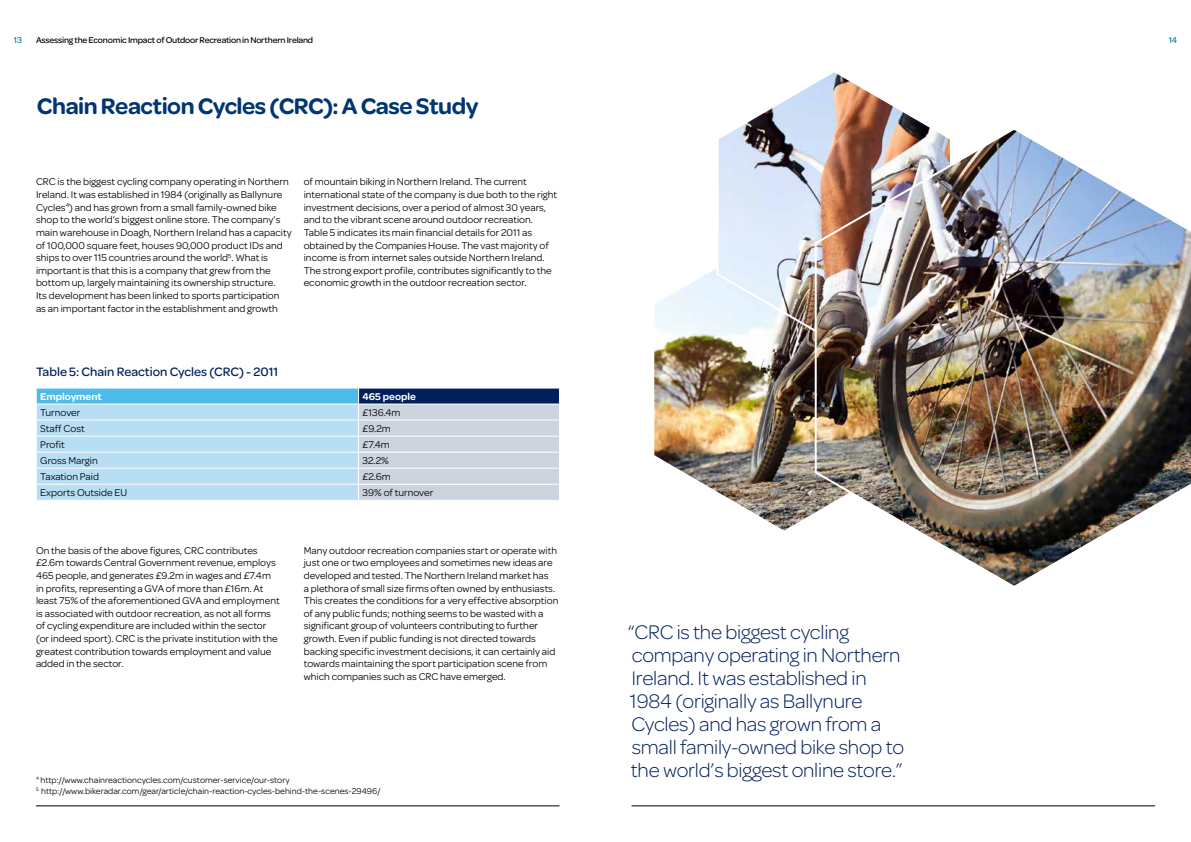
<style>
.page{position:relative;width:1191px;height:842px;background:#fff}
.page>*{position:absolute;margin:0;border:0;box-sizing:border-box;transform-origin:0 0}
.t1{font:600 24px "Omnes";letter-spacing:-.02em;color:#003671}
.t2{font:300 21px/23px "Omnes";letter-spacing:-.01em;color:#001f5b}
.t3{font:500 13px "Omnes";color:#001f5b}
.t4{font:10.5px/12.6px "Omnes";color:#000}
.t5{font:600 10.5px "Omnes";color:#fff}
.t6{font:9px/10.8px "Omnes";color:#000}
.t7{font:500 9px "Omnes";letter-spacing:-.02em;color:#000}
.t8{font:500 9px "Omnes";color:#007ca7}
</style>
<div class="page">
<svg style="left:36px;top:388px;width:524px;height:112px;background:#b0cfe5"></svg>
<hr style="left:36px;top:806px;width:523px;height:1px;background:#000">
<hr style="left:631px;top:806px;width:524px;height:1px;background:#000">
<img style="left:654px;top:269px;width:159px;height:262px">
<img style="left:715px;top:72px;width:212px;height:272px">
<img style="left:813px;top:126px;width:378px;height:460px">
<p class="t8" style="left:14px;top:35px;width:10px">13</p>
<p class="t7" style="left:36px;top:35px;width:279px">Assessing the Economic Impact of Outdoor Recreation in Northern Ireland</p>
<p class="t8" style="left:1168px;top:35px;width:10px">14</p>
<h1 class="t1" style="left:37px;top:92px;width:443px">Chain Reaction Cycles (CRC): A Case Study</h1>
<p class="t4" style="left:36px;top:176px;width:257px">CRC is the biggest cycling company operating in Northern Ireland. It was established in 1984 (originally as Ballynure Cycles<sup>4</sup>) and has grown from a small family-owned bike shop to the world’s biggest online store. The company’s main warehouse in Doagh, Northern Ireland has a capacity of 100,000 square feet, houses 90,000 product IDs and ships to over 115 countries around the world<sup>5</sup>. What is important is that this is a company that grew from the bottom up, largely maintaining its ownership structure.<br>Its development has been linked to sports participation as an important factor in the establishment and growth</p>
<p class="t4" style="left:304px;top:176px;width:255px">of mountain biking in Northern Ireland. The current international state of the company is due both to the right investment decisions, over a period of almost 30 years, and to the vibrant scene around outdoor recreation.<br>Table 5 indicates its main financial details for 2011 as obtained by the Companies House. The vast majority of income is from internet sales outside Northern Ireland.<br>The strong export profile, contributes significantly to the economic growth in the outdoor recreation sector.</p>
<p class="t3" style="left:36px;top:364px;width:244px">Table 5: Chain Reaction Cycles (CRC) - 2011</p>
<p class="t5" style="left:40px;top:391px;width:63px">Employment</p>
<p class="t5" style="left:362px;top:391px;width:55px">465 people</p>
<p class="t4" style="left:40px;top:406px;width:42px">Turnover</p>
<p class="t4" style="left:362px;top:406px;width:39px">£136.4m</p>
<p class="t4" style="left:40px;top:422px;width:46px">Staff Cost</p>
<p class="t4" style="left:362px;top:422px;width:30px">£9.2m</p>
<p class="t4" style="left:40px;top:438px;width:26px">Profit</p>
<p class="t4" style="left:362px;top:438px;width:29px">£7.4m</p>
<p class="t4" style="left:40px;top:454px;width:59px">Gross Margin</p>
<p class="t4" style="left:362px;top:454px;width:28px">32.2%</p>
<p class="t4" style="left:40px;top:470px;width:60px">Taxation Paid</p>
<p class="t4" style="left:362px;top:470px;width:30px">£2.6m</p>
<p class="t4" style="left:40px;top:487px;width:88px">Exports Outside EU</p>
<p class="t4" style="left:362px;top:487px;width:72px">39% of turnover</p>
<p class="t4" style="left:36px;top:544px;width:245px">On the basis of the above figures, CRC contributes £2.6m towards Central Government revenue, employs 465 people, and generates £9.2m in wages and £7.4m in profits, representing a GVA of more than £16m. At least 75% of the aforementioned GVA and employment is associated with outdoor recreation, as not all forms of cycling expenditure are included within the sector (or indeed sport). CRC is the private institution with the greatest contribution towards employment and value added in the sector.</p>
<p class="t4" style="left:304px;top:544px;width:256px">Many outdoor recreation companies start or operate with just one or two employees and sometimes new ideas are developed and tested. The Northern Ireland market has<br>a plethora of small size firms often owned by enthusiasts.<br>This creates the conditions for a very effective absorption of any public funds; nothing seems to be wasted with a significant group of volunteers contributing to further growth. Even if public funding is not directed towards backing specific investment decisions, it can certainly aid towards maintaining the sport participation scene from which companies such as CRC have emerged.</p>
<p class="t6" style="left:36px;top:775px;width:346px"><sup>4</sup> http://www.chainreactioncycles.com/customer-service/our-story<br><sup>5</sup> http://www.bikeradar.com/gear/article/chain-reaction-cycles-behind-the-scenes-29496/</p>
<h2 class="t2" style="left:628px;top:620px;width:278px">“CRC is the biggest cycling company operating in Northern<br>Ireland. It was established in<br>1984 (originally as Ballynure<br>Cycles) and has grown from a small family-owned bike shop to the world’s biggest online store.”</h2>
</div>
